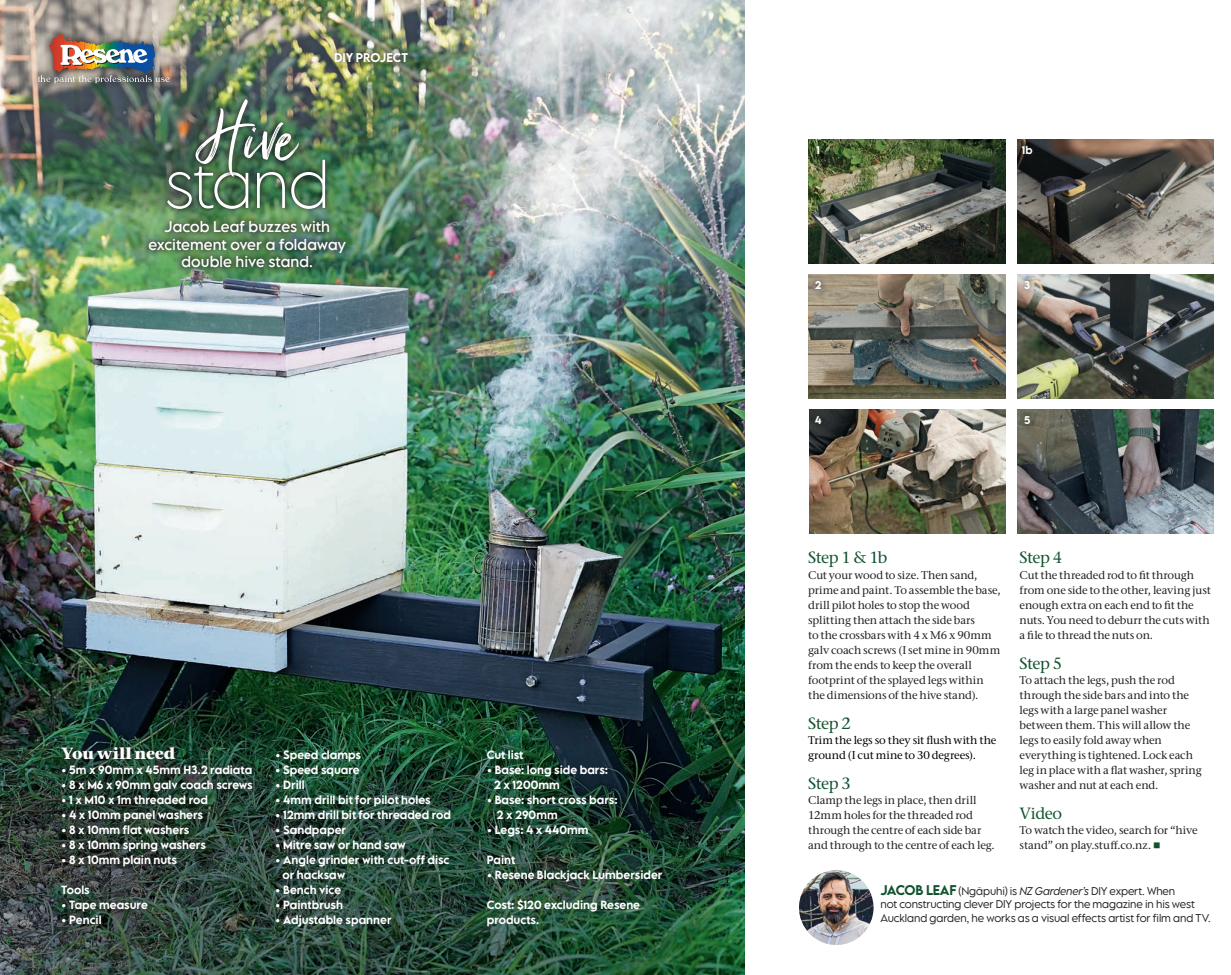
<style>
.page{position:relative;width:1231px;height:975px;background:#fff}
.page>*{position:absolute;margin:0;border:0;box-sizing:border-box;transform-origin:0 0}
.t1{font:90.75px "Just Lovely";color:#fff}
.t2{font:200 59.75px "LEMONMILK Pro";letter-spacing:-.02em;color:#fff}
.t3{font:500 16.25px "Stone Serif ITC Pro";letter-spacing:-.035em;color:#12532f}
.t4{font:700 16.25px "Stone Serif ITC Pro";letter-spacing:-.01em;color:#fff}
.t5{font:13.75px/17.5px "LEMONMILK Pro";color:#fff;text-align:center}
.t6{font:500 11.25px/15px "Stone Serif ITC Pro";letter-spacing:-.01em;color:#231f20}
.t7{font:500 11.25px/15px "Stone Serif ITC Pro";letter-spacing:-.01em;color:#000}
.t8{font:500 11.25px "LEMONMILK Pro";letter-spacing:-.01em;color:#fff}
.t9{font:500 10.62px/15px "LEMONMILK Pro";color:#fff}
.t10{font:300 10px/13.8px "LEMONMILK Pro";letter-spacing:-.015em;color:#231f20}
.t11{font:500 10px "LEMONMILK Pro";color:#fff}
.s1{color:#12532f}
.s2{font-weight:500;font-size:12.5px;color:#12532f}
.s3{font-style:italic}
</style>
<div class="page">
<img style="left:0;top:0;width:744px;height:749px">
<img style="left:0;top:749px;width:744px;height:225px">
<svg style="left:31px;top:26px;width:145px;height:64px;background:#969186"></svg>
<img style="left:38px;top:33px;width:131px;height:50px">
<svg style="left:141px;top:214px;width:212px;height:61px;background:#507b53"></svg>
<svg style="left:162px;top:155px;width:168px;height:58px;background:#43694a"></svg>
<img style="left:190px;top:93px;width:114px;height:89px">
<svg style="left:54px;top:739px;width:205px;height:192px;background:#2a3f35"></svg>
<img style="left:799px;top:870px;width:74px;height:74px;border-radius:37px">
<img style="left:1017px;top:409px;width:196px;height:124px">
<img style="left:809px;top:409px;width:196px;height:124px">
<img style="left:808px;top:274px;width:197px;height:124px">
<img style="left:1017px;top:274px;width:196px;height:124px">
<img style="left:808px;top:139px;width:197px;height:124px">
<img style="left:1017px;top:139px;width:196px;height:124px">
<svg style="left:810px;top:139px;width:16px;height:22px"></svg>
<svg style="left:808px;top:274px;width:20px;height:22px"></svg>
<div style="left:808px;top:409px;width:20px;height:22px;background:#2e3433"></div>
<svg style="left:1017px;top:139px;width:22px;height:23px"></svg>
<svg style="left:1018px;top:274px;width:19px;height:22px"></svg>
<svg style="left:1017px;top:409px;width:20px;height:22px"></svg>
<img style="left:327px;top:46px;width:87px;height:23px">
<p class="t8" style="left:334px;top:50px;width:75px">DIY PROJECT</p>
<h1 class="t1" style="left:200px;top:83px;width:96px">Hive</h1>
<h2 class="t2" style="left:165px;top:146px;width:167px">stand</h2>
<p class="t5" style="left:148px;top:218px;width:199px">Jacob Leaf buzzes with excitement over a foldaway double hive stand.</p>
<h3 class="t4" style="left:61px;top:742px;width:115px">You will need</h3>
<p class="t9" style="left:61px;top:762px;width:192px">• 5m x 90mm x 45mm H3.2 radiata</p>
<p class="t9" style="left:61px;top:777px;width:193px">• 8 x M6 x 90mm galv coach screws</p>
<p class="t9" style="left:61px;top:792px;width:148px">• 1 x M10 x 1m threaded rod</p>
<p class="t9" style="left:61px;top:807px;width:143px">• 4 x 10mm panel washers</p>
<p class="t9" style="left:61px;top:822px;width:130px">• 8 x 10mm flat washers</p>
<p class="t9" style="left:61px;top:837px;width:146px">• 8 x 10mm spring washers</p>
<p class="t9" style="left:61px;top:852px;width:117px">• 8 x 10mm plain nuts</p>
<p class="t9" style="left:61px;top:882px;width:30px">Tools</p>
<p class="t9" style="left:61px;top:897px;width:88px">• Tape measure</p>
<p class="t9" style="left:61px;top:912px;width:42px">• Pencil</p>
<p class="t9" style="left:275px;top:747px;width:87px">• Speed clamps</p>
<p class="t9" style="left:275px;top:762px;width:86px">• Speed square</p>
<p class="t9" style="left:275px;top:777px;width:31px">• Drill</p>
<p class="t9" style="left:275px;top:792px;width:157px">• 4mm drill bit for pilot holes</p>
<p class="t9" style="left:275px;top:807px;width:177px">• 12mm drill bit for threaded rod</p>
<p class="t9" style="left:275px;top:822px;width:72px">• Sandpaper</p>
<p class="t9" style="left:275px;top:837px;width:132px">• Mitre saw or hand saw</p>
<p class="t9" style="left:282px;top:852px;width:169px;text-indent:-7px">• Angle grinder with cut-off disc or hacksaw</p>
<p class="t9" style="left:275px;top:882px;width:67px">• Bench vice</p>
<p class="t9" style="left:275px;top:897px;width:69px">• Paintbrush</p>
<p class="t9" style="left:275px;top:912px;width:118px">• Adjustable spanner</p>
<p class="t9" style="left:487px;top:747px;width:38px">Cut list</p>
<p class="t9" style="left:494px;top:762px;width:116px;text-indent:-7px">• Base: long side bars:<br>2 x 1200mm</p>
<p class="t9" style="left:496px;top:792px;width:123px;text-indent:-10px">• Base: short cross bars:<br>2 x 290mm</p>
<p class="t9" style="left:487px;top:822px;width:103px">• Legs: 4 x 440mm</p>
<p class="t9" style="left:487px;top:852px;width:30px">Paint</p>
<p class="t9" style="left:487px;top:867px;width:177px">• Resene Blackjack Lumbersider</p>
<p class="t9" style="left:487px;top:897px;width:155px">Cost: $120 excluding Resene products.</p>
<p class="t11" style="left:816px;top:143px;width:5px">1</p>
<p class="t11" style="left:1021px;top:143px;width:12px">1b</p>
<p class="t11" style="left:815px;top:278px;width:8px">2</p>
<p class="t11" style="left:1024px;top:278px;width:8px">3</p>
<p class="t11" style="left:814px;top:413px;width:8px">4</p>
<p class="t11" style="left:1024px;top:413px;width:8px">5</p>
<h3 class="t3" style="left:808px;top:548px;width:81px">Step 1 &amp; 1b</h3>
<p class="t6" style="left:808px;top:567px;width:194px">Cut your wood to size. Then sand, prime and paint. To assemble the base, drill pilot holes to stop the wood splitting then attach the side bars<br>to the crossbars with 4 x M6 x 90mm galv coach screws (I set mine in 90mm from the ends to keep the overall footprint of the splayed legs within the dimensions of the hive stand).</p>
<h3 class="t3" style="left:808px;top:713px;width:44px">Step 2</h3>
<p class="t7" style="left:808px;top:732px;width:190px">Trim the legs so they sit flush with the ground (I cut mine to 30 degrees).</p>
<h3 class="t3" style="left:808px;top:773px;width:44px">Step 3</h3>
<p class="t6" style="left:808px;top:792px;width:188px">Clamp the legs in place, then drill 12mm holes for the threaded rod through the centre of each side bar and through to the centre of each leg.</p>
<h3 class="t3" style="left:1019px;top:548px;width:44px">Step 4</h3>
<p class="t6" style="left:1019px;top:567px;width:193px">Cut the threaded rod to fit through from one side to the other, leaving just enough extra on each end to fit the nuts. You need to deburr the cuts with a file to thread the nuts on.</p>
<h3 class="t3" style="left:1019px;top:653px;width:44px">Step 5</h3>
<p class="t6" style="left:1019px;top:672px;width:184px">To attach the legs, push the rod through the side bars and into the legs with a large panel washer between them. This will allow the legs to easily fold away when everything is tightened. Lock each leg in place with a flat washer, spring washer and nut at each end.</p>
<h3 class="t3" style="left:1019px;top:803px;width:44px">Video</h3>
<p class="t6" style="left:1019px;top:822px;width:180px">To watch the video, search for “hive stand” on play.stuff.co.nz. <span class="s1">■</span></p>
<p class="t10" style="left:880px;top:883px;width:332px"><span class="s2">JACOB LEAF</span> (Ngāpuhi) is <span class="s3">NZ Gardener’s</span> DIY expert. When<br>not constructing clever DIY projects for the magazine in his west<br>Auckland garden, he works as a visual effects artist for film and TV.</p>
</div>
